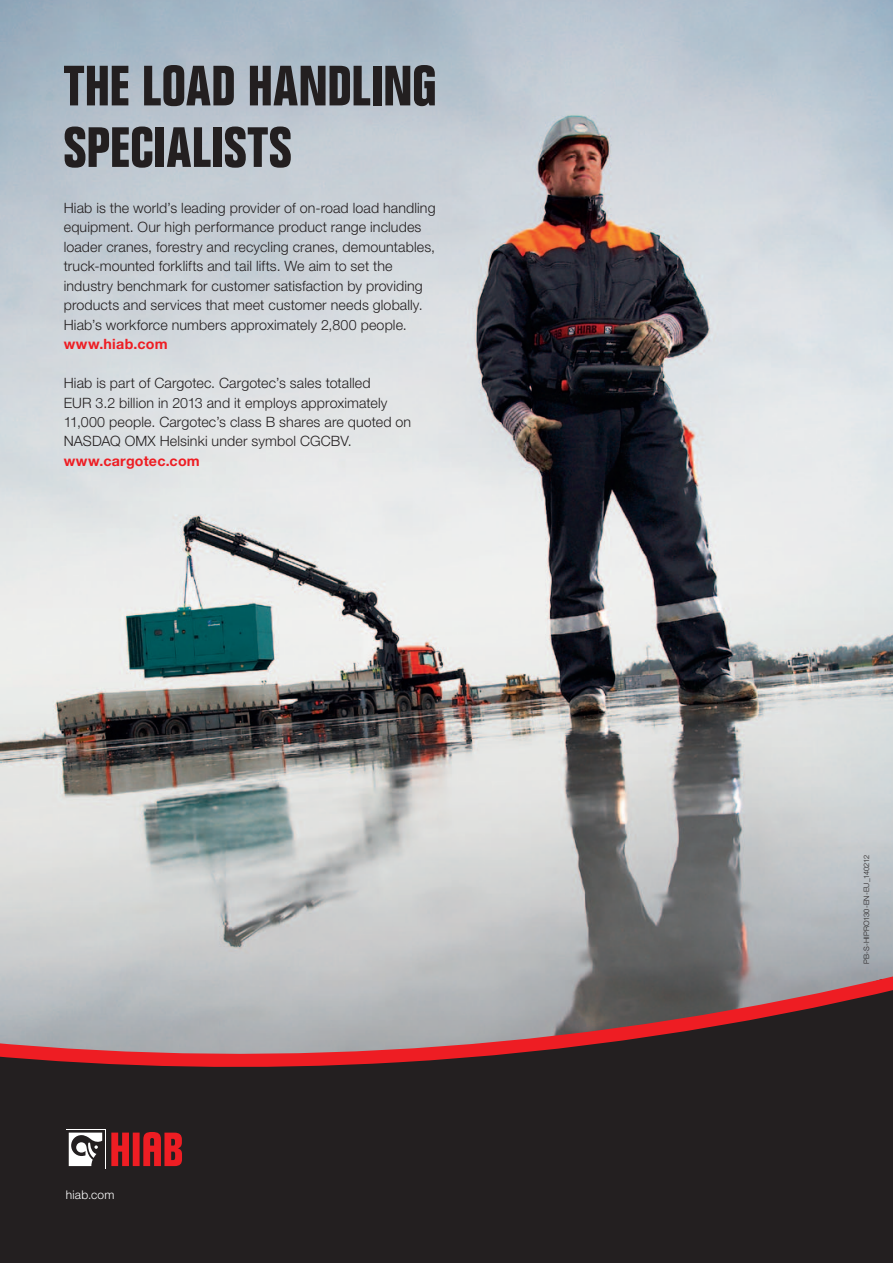
<style>
.page{position:relative;width:893px;height:1263px;background:#fff}
.page>*{position:absolute;margin:0;border:0;box-sizing:border-box;transform-origin:0 0}
.t1{font:700 condensed 55.5px/61.5px "Folio";color:#231f20}
.t2{font:300 14.25px/19.5px "Helvetica Neue";letter-spacing:.01em;color:#231f20}
.t3{font:700 14.25px "Helvetica Neue";letter-spacing:.015em;color:#ee1d23}
.t4{font:300 12px "Helvetica Neue";letter-spacing:.015em;color:#fff}
.t5{font:300 7.5px "Helvetica Neue";letter-spacing:.015em;color:#231f20}
</style>
<div class="page">
<img style="left:0;top:0;width:893px;height:974px">
<div style="left:0;top:1067px;width:893px;height:196px;background:#231f20"></div>
<svg style="left:0;top:974px;width:893px;height:93px;background:#927577"></svg>
<svg style="left:111px;top:1132px;width:71px;height:34px;background:#b21d21"></svg>
<svg style="left:66px;top:1130px;width:39px;height:39px"></svg>
<h1 class="t1" style="left:64px;top:56px;width:374px">THE LOAD HANDLING<br>SPECIALISTS</h1>
<p class="t2" style="left:64px;top:197px;width:373px">Hiab is the world’s leading provider of on-road load handling equipment. Our high performance product range includes loader cranes, forestry and recycling cranes, demountables, truck-mounted forklifts and tail lifts. We aim to set the industry benchmark for customer satisfaction by providing products and services that meet customer needs globally.<br>Hiab’s workforce numbers approximately 2,800 people.</p>
<p class="t3" style="left:64px;top:335px;width:105px">www.hiab.com</p>
<p class="t2" style="left:64px;top:373px;width:349px">Hiab is part of Cargotec. Cargotec’s sales totalled<br>EUR 3.2 billion in 2013 and it employs approximately 11,000 people. Cargotec’s class B shares are quoted on NASDAQ OMX Helsinki under symbol CGCBV.</p>
<p class="t3" style="left:64px;top:452px;width:138px">www.cargotec.com</p>
<p class="t4" style="left:66px;top:1187px;width:50px">hiab.com</p>
<p class="t5" style="left:862px;top:964px;width:111px;rotate:-90deg">PB-S-HIPRO130-EN-EU_140212</p>
</div>
